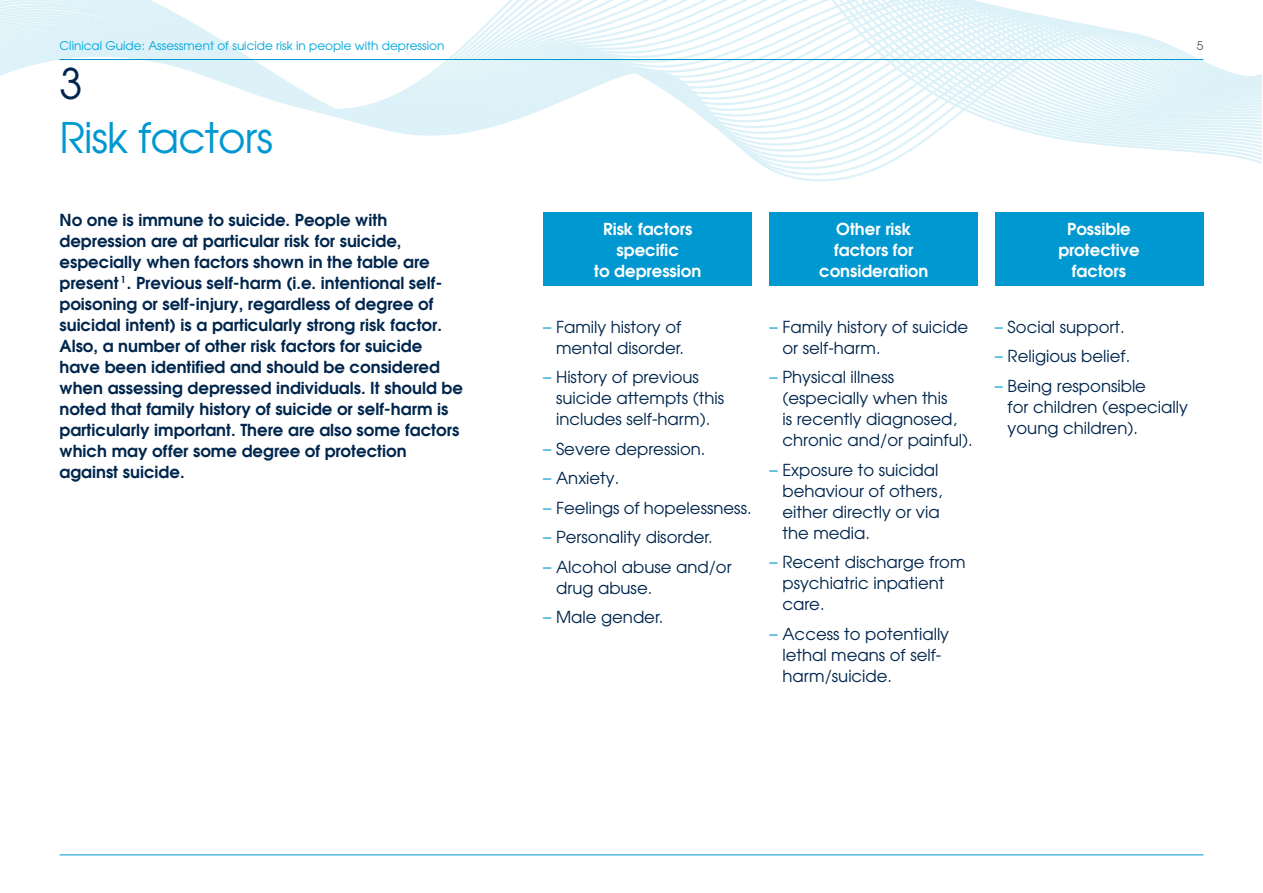
<style>
.page{position:relative;width:1263px;height:893px;background:#fff}
.page>*{position:absolute;margin:0;border:0;box-sizing:border-box;transform-origin:0 0}
.t1{font:42px "Avant Garde";letter-spacing:-.02em;color:#0098d1}
.t2{font:42px "Avant Garde";color:#00264d}
.t3{font:16.5px/21px "Avant Garde";color:#00264d}
.t4{font:600 16.5px/21px "Avant Garde";color:#00264d}
.t5{font:600 16.5px/21px "Avant Garde";color:#fff;text-align:center}
.t6{font:12px "Avant Garde";color:#00a7da}
.t7{font:12px "Avant Garde";color:#57585a}
.s1{color:#0098d1}
</style>
<div class="page">
<svg style="left:0;top:0;width:1262px;height:181px"></svg>
<hr style="left:60px;top:59px;width:1143px;height:1px;background:#0098d1">
<hr style="left:60px;top:855px;width:1143px;height:1px;background:#0098d1">
<div style="left:543px;top:213px;width:209px;height:73px;background:#0098d1"></div>
<div style="left:770px;top:213px;width:208px;height:73px;background:#0098d1"></div>
<div style="left:995px;top:213px;width:208px;height:73px;background:#0098d1"></div>
<p class="t6" style="left:60px;top:38px;width:386px">Clinical Guide: Assessment of suicide risk in people with depression</p>
<p class="t7" style="left:1197px;top:38px;width:8px">5</p>
<h1 class="t2" style="left:60px;top:57px;width:25px">3</h1>
<h1 class="t1" style="left:60px;top:112px;width:215px">Risk factors</h1>
<p class="t4" style="left:60px;top:209px;width:405px">No one is immune to suicide. People with depression are at particular risk for suicide, especially when factors shown in the table are present <sup>1</sup>. Previous self-harm (i.e. intentional self&shy;poisoning or self-injury, regardless of degree of suicidal intent) is a particularly strong risk factor.<br>Also, a number of other risk factors for suicide have been identified and should be considered when assessing depressed individuals. It should be noted that family history of suicide or self-harm is particularly important. There are also some factors which may offer some degree of protection against suicide.</p>
<p class="t5" style="left:594px;top:218px;width:109px">Risk factors specific<br>to depression</p>
<p class="t5" style="left:819px;top:218px;width:111px">Other risk factors for consideration</p>
<p class="t5" style="left:1058px;top:218px;width:83px">Possible protective factors</p>
<p class="t3" style="left:543px;top:316px;width:142px;text-align:right"><span class="s1">–</span> Family history of mental disorder.</p>
<p class="t3" style="left:556px;top:366px;width:170px;text-indent:-13px"><span class="s1">–</span> History of previous suicide attempts (this includes self-harm).</p>
<p class="t3" style="left:543px;top:438px;width:164px"><span class="s1">–</span> Severe depression.</p>
<p class="t3" style="left:543px;top:467px;width:78px"><span class="s1">–</span> Anxiety.</p>
<p class="t3" style="left:543px;top:497px;width:210px"><span class="s1">–</span> Feelings of hopelessness.</p>
<p class="t3" style="left:543px;top:526px;width:171px"><span class="s1">–</span> Personality disorder.</p>
<p class="t3" style="left:556px;top:556px;width:177px;text-indent:-13px"><span class="s1">–</span> Alcohol abuse and/or drug abuse.</p>
<p class="t3" style="left:543px;top:606px;width:122px"><span class="s1">–</span> Male gender.</p>
<p class="t3" style="left:782px;top:316px;width:187px;text-indent:-13px"><span class="s1">–</span> Family history of suicide or self-harm.</p>
<p class="t3" style="left:782px;top:366px;width:192px;text-indent:-13px"><span class="s1">–</span> Physical illness (especially when this<br>is recently diagnosed, chronic and/or painful).</p>
<p class="t3" style="left:782px;top:459px;width:161px;text-indent:-13px"><span class="s1">–</span> Exposure to suicidal behaviour of others, either directly or via the media.</p>
<p class="t3" style="left:782px;top:551px;width:185px;text-indent:-13px"><span class="s1">–</span> Recent discharge from psychiatric inpatient care.</p>
<p class="t3" style="left:782px;top:623px;width:168px;text-indent:-13px"><span class="s1">–</span> Access to potentially lethal means of self&shy;harm/suicide.</p>
<p class="t3" style="left:995px;top:316px;width:131px"><span class="s1">–</span> Social support.</p>
<p class="t3" style="left:995px;top:345px;width:137px"><span class="s1">–</span> Religious belief.</p>
<p class="t3" style="left:1008px;top:375px;width:182px;text-indent:-13px"><span class="s1">–</span> Being responsible<br>for children (especially young children).</p>
</div>
